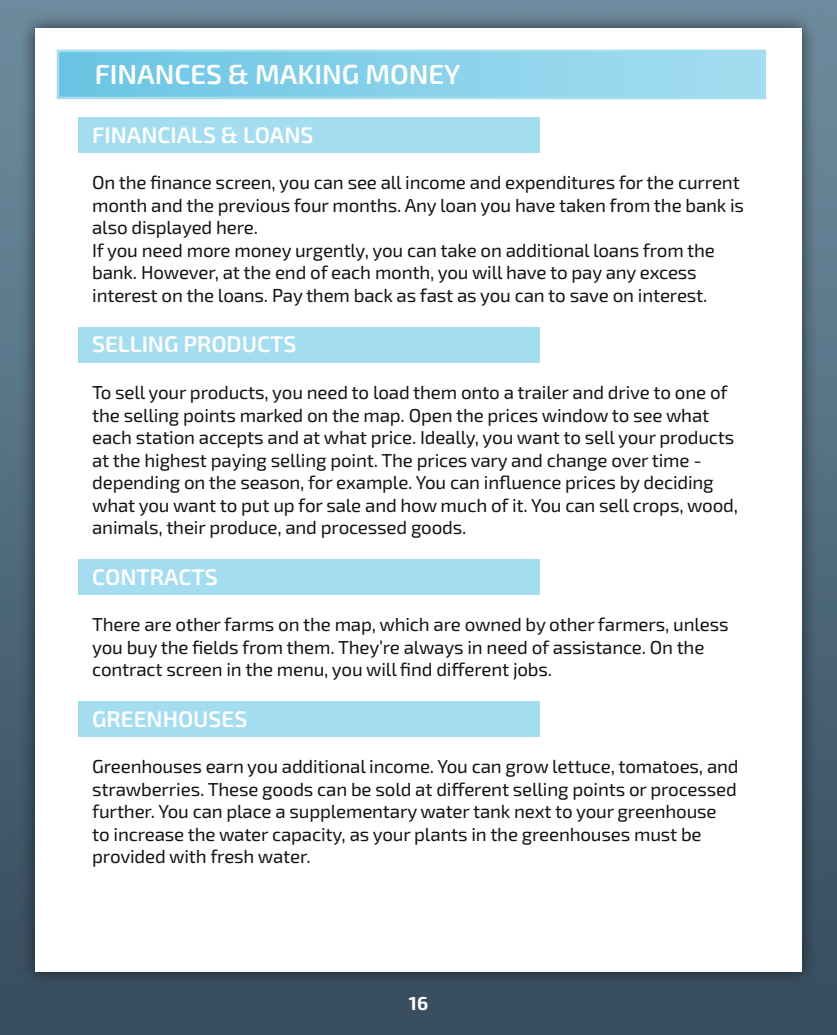
<style>
.page{position:relative;width:837px;height:1035px;background:#fff}
.page>*{position:absolute;margin:0;border:0;box-sizing:border-box;transform-origin:0 0}
.Headline{font:600 27.5px "Exo 2";color:#fff}
.Headline-2{font:600 22.5px "Exo 2";color:#fff}
.Basic{font:18.75px/22.5px "Exo 2";letter-spacing:-.01em;color:#131413}
.t1{font:700 18.75px "Exo 2";color:#fff}
</style>
<div class="page">
<img style="left:0;top:0;width:836px;height:1035px">
<div style="left:19px;top:12px;width:798px;height:976px;background:#131413;opacity:.75"></div>
<div style="left:35px;top:28px;width:766px;height:943px;background:#fff"></div>
<div style="left:58px;top:51px;width:706px;height:47px;background:linear-gradient(to right,#6ac5e4,#a5ddf0)"></div>
<div style="left:57px;top:50px;width:708px;height:49px;border:2px solid #a4ddf0"></div>
<div style="left:78px;top:117px;width:461px;height:36px;background:#a4ddf0"></div>
<div style="left:78px;top:327px;width:461px;height:35px;background:#a4ddf0"></div>
<div style="left:78px;top:559px;width:461px;height:35px;background:#a4ddf0"></div>
<div style="left:78px;top:701px;width:461px;height:35px;background:#a4ddf0"></div>
<p class="Headline" style="left:95px;top:55px;width:367px">FINANCES &amp; MAKING MONEY</p>
<p class="Headline-2" style="left:92px;top:119px;width:222px">FINANCIALS &amp; LOANS</p>
<p class="Basic" style="left:92px;top:171px;width:653px">On the finance screen, you can see all income and expenditures for the current month and the previous four months. Any loan you have taken from the bank is also displayed here.</p>
<p class="Basic" style="left:92px;top:238px;width:624px">If you need more money urgently, you can take on additional loans from the bank. However, at the end of each month, you will have to pay any excess interest on the loans. Pay them back as fast as you can to save on interest.</p>
<p class="Headline-2" style="left:92px;top:329px;width:206px">SELLING PRODUCTS</p>
<p class="Basic" style="left:92px;top:380px;width:647px">To sell your products, you need to load them onto a trailer and drive to one of the selling points marked on the map. Open the prices window to see what each station accepts and at what price. Ideally, you want to sell your products at the highest paying selling point. The prices vary and change over time - depending on the season, for example. You can influence prices by deciding what you want to put up for sale and how much of it. You can sell crops, wood, animals, their produce, and processed goods.</p>
<p class="Headline-2" style="left:92px;top:561px;width:127px">CONTRACTS</p>
<p class="Basic" style="left:92px;top:612px;width:637px">There are other farms on the map, which are owned by other farmers, unless you buy the fields from them. They’re always in need of assistance. On the contract screen in the menu, you will find different jobs.</p>
<p class="Headline-2" style="left:92px;top:703px;width:156px">GREENHOUSES</p>
<p class="Basic" style="left:92px;top:755px;width:647px">Greenhouses earn you additional income. You can grow lettuce, tomatoes, and strawberries. These goods can be sold at different selling points or processed further. You can place a supplementary water tank next to your greenhouse to increase the water capacity, as your plants in the greenhouses must be provided with fresh water.</p>
<p class="t1" style="left:409px;top:990px;width:21px">16</p>
</div>
